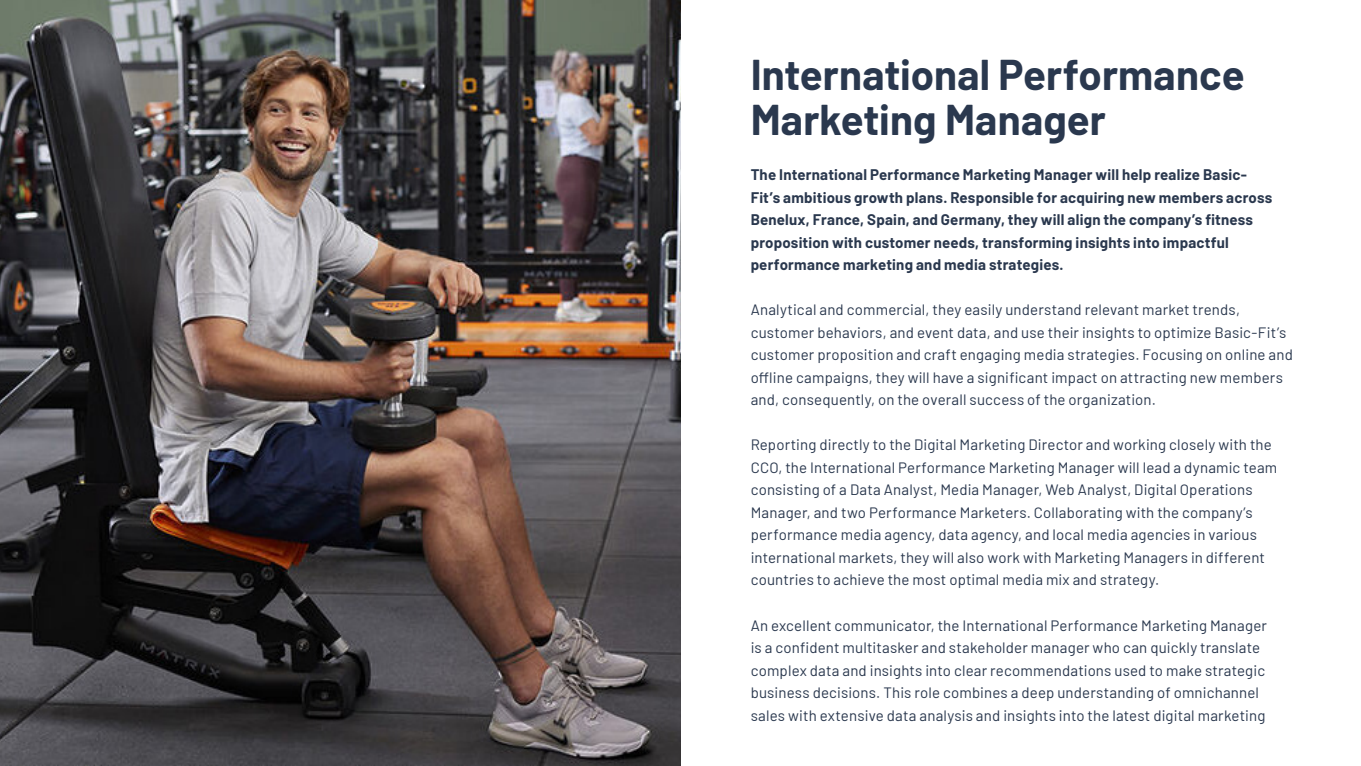
<style>
.page{position:relative;width:1361px;height:766px;background:#fff}
.page>*{position:absolute;margin:0;border:0;box-sizing:border-box;transform-origin:0 0}
.t1{font:700 42px/45px "Barlow";color:#2a384e}
.t2{font:15px/22.5px "Barlow";letter-spacing:.01em;color:#2a384e}
.t3{font:700 15px/22.5px "Barlow";letter-spacing:.015em;color:#2a384e}
</style>
<div class="page">
<img style="left:0;top:0;width:680px;height:765px">
<p class="t1" style="left:750px;top:49px;width:495px">International Performance<br>Marketing Manager</p>
<p class="t3" style="left:750px;top:162px;width:523px">The International Performance Marketing Manager will help realize Basic-Fit’s ambitious growth plans. Responsible for acquiring new members across Benelux, France, Spain, and Germany, they will align the company’s fitness proposition with customer needs, transforming insights into impactful performance marketing and media strategies.</p>
<p class="t2" style="left:750px;top:297px;width:544px">Analytical and commercial, they easily understand relevant market trends, customer behaviors, and event data, and use their insights to optimize Basic-Fit’s customer proposition and craft engaging media strategies. Focusing on online and offline campaigns, they will have a significant impact on attracting new members and, consequently, on the overall success of the organization.</p>
<p class="t2" style="left:750px;top:432px;width:528px">Reporting directly to the Digital Marketing Director and working closely with the CCO, the International Performance Marketing Manager will lead a dynamic team consisting of a Data Analyst, Media Manager, Web Analyst, Digital Operations Manager, and two Performance Marketers. Collaborating with the company’s performance media agency, data agency, and local media agencies in various international markets, they will also work with Marketing Managers in different countries to achieve the most optimal media mix and strategy.</p>
<p class="t2" style="left:750px;top:612px;width:518px">An excellent communicator, the International Performance Marketing Manager is a confident multitasker and stakeholder manager who can quickly translate complex data and insights into clear recommendations used to make strategic business decisions. This role combines a deep understanding of omnichannel sales with extensive data analysis and insights into the latest digital marketing</p>
</div>
